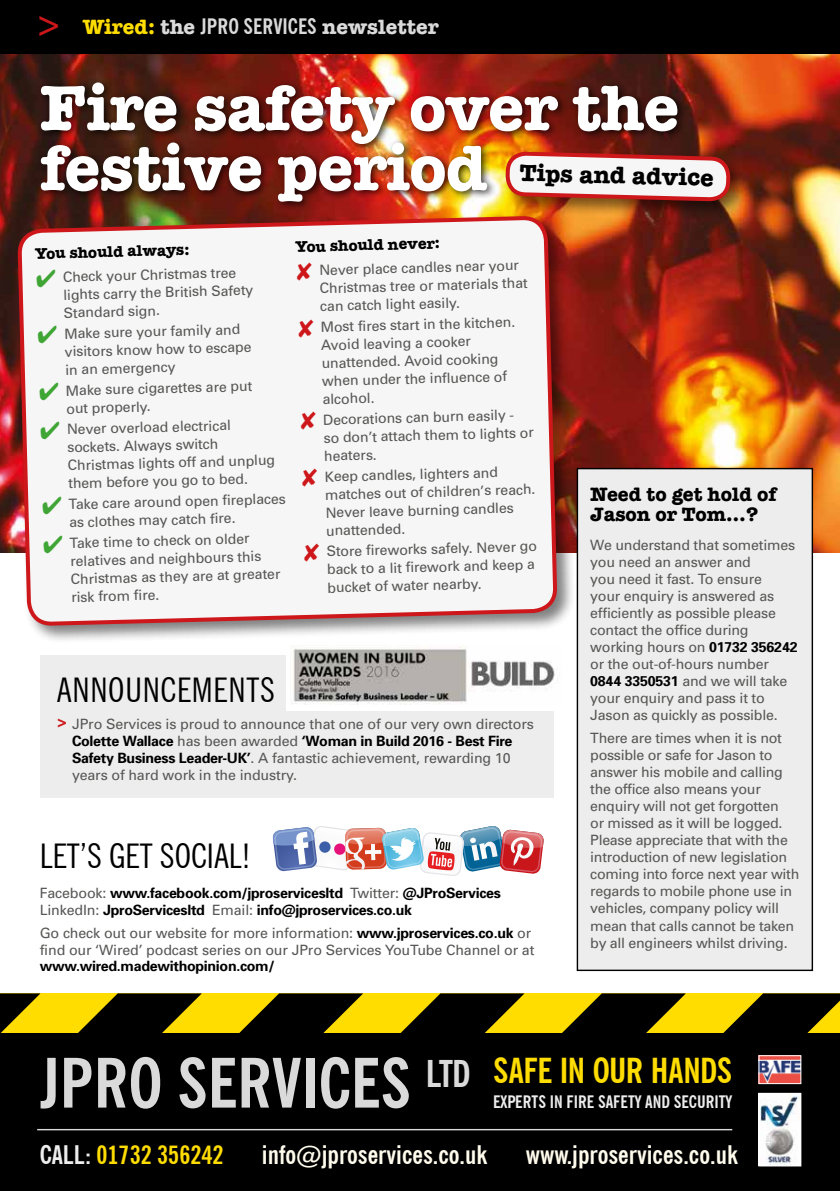
<style>
.page{position:relative;width:840px;height:1191px;background:#fff}
.page>*{position:absolute;margin:0;border:0;box-sizing:border-box;transform-origin:0 0}
.t1{font:700 66px/60px "American Typewriter";letter-spacing:-.01em;color:#fff}
.t2{font:700 condensed 34.4px "News Gothic BT";letter-spacing:-.02em;color:#fd0}
.t3{font:condensed 34px "News Gothic BT";color:#000}
.t4{font:condensed 34px "News Gothic BT";letter-spacing:.02em;color:#000}
.t5{font:700 condensed 25.6px "News Gothic BT";color:#fffced}
.t6{font:700 condensed 25.6px "News Gothic BT";color:#fd0}
.t7{font:700 24.6px "American Typewriter";color:#000}
.t8{font:700 21.2px "American Typewriter";color:#dadada}
.t9{font:700 20px/20px "American Typewriter";color:#000}
.t10{font:700 condensed 17.2px "News Gothic BT";color:#ededed}
.t11{font:700 16px "American Typewriter";color:#000}
.t12{font:14.2px/17px "Univers";letter-spacing:-.015em;color:#575756}
.t13{font:700 14.2px/17px "Univers";letter-spacing:-.02em;color:#000}
.s1{font-weight:400;font-size:42.6px;color:#cd171a}
.s2{color:#fd0}
.s3{font-family:"News Gothic BT";font-stretch:condensed}
.s4{font-weight:900;font-size:16px;color:#cd171a}
.s5{font-weight:700;color:#000}
.s6{font-weight:400;color:#575756}
.s7{font-size:68px;color:#dadada}
.s8{font-size:36.8px;color:#dadada}
.s9{color:#ededed}
</style>
<div class="page">
<img style="left:0;top:54px;width:839px;height:499px">
<svg style="left:0;top:993px;width:839px;height:40px;background:#7a6a00"></svg>
<div style="left:0;top:1033px;width:839px;height:158px;background:#000"></div>
<img style="left:760px;top:1057px;width:38px;height:25px">
<div style="left:758px;top:1055px;width:42px;height:29px;border:1px solid #fff"></div>
<img style="left:760px;top:1094px;width:38px;height:70px">
<div style="left:758px;top:1092px;width:42px;height:74px;border:1px solid #fff"></div>
<hr style="left:37px;top:1129px;width:694px;height:1px;background:#dadada">
<div style="left:37px;top:78px;width:650px;height:133px;background:#000;opacity:.75"></div>
<div style="left:0;top:0;width:839px;height:54px;background:#000"></div>
<div style="left:15px;top:213px;width:560px;height:431px;background:#000;opacity:.5"></div>
<svg style="left:19px;top:54px;width:536px;height:822px"></svg>
<div style="left:286px;top:641px;width:277px;height:69px;background:#fff"></div>
<img style="left:290px;top:645px;width:265px;height:60px">
<div style="left:502px;top:149px;width:246px;height:70px;background:#000;opacity:.5"></div>
<svg style="left:503px;top:150px;width:228px;height:53px"></svg>
<div style="left:576px;top:468px;width:236px;height:503px;background:#ededed;border:1px solid #000"></div>
<svg style="left:296px;top:262px;width:16px;height:18px"></svg>
<svg style="left:298px;top:319px;width:15px;height:18px"></svg>
<svg style="left:300px;top:412px;width:16px;height:18px"></svg>
<svg style="left:302px;top:468px;width:15px;height:19px"></svg>
<svg style="left:304px;top:543px;width:15px;height:18px"></svg>
<svg style="left:36px;top:269px;width:20px;height:18px"></svg>
<svg style="left:38px;top:326px;width:19px;height:17px"></svg>
<svg style="left:39px;top:382px;width:20px;height:18px"></svg>
<svg style="left:40px;top:421px;width:20px;height:18px"></svg>
<svg style="left:42px;top:496px;width:20px;height:18px"></svg>
<svg style="left:43px;top:535px;width:20px;height:18px"></svg>
<h3 class="t8" style="left:38px;top:8px;width:401px"><span class="s1">&gt;</span> <span class="s2">Wired:</span> the <span class="s3">JPRO SERVICES</span> newsletter</h3>
<h1 class="t1" style="left:40px;top:75px;width:641px">Fire safety over the festive period</h1>
<h3 class="t7" style="left:520px;top:151px;width:195px;rotate:2deg">Tips and advice</h3>
<p class="t11" style="left:35px;top:239px;width:156px;rotate:-1deg">You should always:</p>
<p class="t12" style="left:62px;top:268px;width:192px;line-height:17.8px;rotate:-2deg">Check your Christmas tree lights carry the British Safety<br>Standard sign.</p>
<p class="t12" style="left:64px;top:325px;width:188px;line-height:17.8px;rotate:-2deg">Make sure your family and visitors know how to escape in an emergency</p>
<p class="t12" style="left:65px;top:382px;width:188px;line-height:17.6px;rotate:-2deg">Make sure cigarettes are put out properly.</p>
<p class="t12" style="left:66px;top:421px;width:209px;line-height:18px;rotate:-2deg">Never overload electrical sockets. Always switch<br>Christmas lights off and unplug them before you go to bed.</p>
<p class="t12" style="left:68px;top:496px;width:218px;line-height:17.8px;rotate:-2deg">Take care around open fireplaces as clothes may catch fire.</p>
<p class="t12" style="left:69px;top:534px;width:211px;line-height:17.8px;rotate:-2deg">Take time to check on older relatives and neighbours this<br>Christmas as they are at greater risk from fire.</p>
<p class="t11" style="left:295px;top:232px;width:146px;rotate:-1deg">You should never:</p>
<p class="t12" style="left:318px;top:262px;width:209px;line-height:17.8px;rotate:-2deg">Never place candles near your<br>Christmas tree or materials that can catch light easily.</p>
<p class="t12" style="left:319px;top:319px;width:197px;line-height:17.8px;rotate:-2deg">Most fires start in the kitchen.<br>Avoid leaving a cooker unattended. Avoid cooking when under the influence of alcohol.</p>
<p class="t12" style="left:322px;top:411px;width:212px;line-height:17.8px;rotate:-2deg">Decorations can burn easily -<br>so don’t attach them to lights or heaters.</p>
<p class="t12" style="left:323px;top:468px;width:212px;line-height:17.8px;rotate:-2deg">Keep candles, lighters and matches out of children’s reach.<br>Never leave burning candles unattended.</p>
<p class="t12" style="left:326px;top:543px;width:212px;line-height:18px;rotate:-2deg">Store fireworks safely. Never go back to a lit firework and keep a bucket of water nearby.</p>
<h3 class="t4" style="left:57px;top:669px;width:219px">ANNOUNCEMENTS</h3>
<p class="t12" style="left:72px;top:715px;width:463px;text-indent:-15px"><span class="s4">&gt;</span> JPro Services is proud to announce that one of our very own directors <span class="s5">Colette Wallace</span> has been awarded <span class="s5">‘Woman in Build 2016 - Best Fire Safety Business Leader-UK’</span>. A fantastic achievement, rewarding 10 years of hard work in the industry.</p>
<h3 class="t3" style="left:40px;top:835px;width:212px">LET’S GET SOCIAL!</h3>
<p class="t13" style="left:40px;top:883px;width:462px"><span class="s6">Facebook:</span> www.facebook.com/jproservicesltd <span class="s6">Twitter:</span> @JProServices<br><span class="s6">LinkedIn:</span> JproServicesltd <span class="s6">Email:</span> info@jproservices.co.uk</p>
<p class="t12" style="left:40px;top:923px;width:496px">Go check out our website for more information: <span class="s5">www.jproservices.co.uk</span> or find our ‘Wired’ podcast series on our JPro Services YouTube Channel or at</p>
<p class="t13" style="left:40px;top:956px;width:236px">www.wired.madewithopinion.com/</p>
<h3 class="t9" style="left:590px;top:484px;width:187px">Need to get hold of<br>Jason or Tom…?</h3>
<p class="t12" style="left:590px;top:536px;width:209px">We understand that sometimes you need an answer and<br>you need it fast. To ensure<br>your enquiry is answered as efficiently as possible please contact the office during working hours on <span class="s5">01732 356242 </span>or the out-of-hours number<br><span class="s5">0844 3350531</span> and we will take your enquiry and pass it to<br>Jason as quickly as possible.</p>
<p class="t12" style="left:590px;top:729px;width:210px">There are times when it is not possible or safe for Jason to answer his mobile and calling the office also means your enquiry will not get forgotten<br>or missed as it will be logged.<br>Please appreciate that with the introduction of new legislation coming into force next year with regards to mobile phone use in vehicles, company policy will mean that calls cannot be taken by all engineers whilst driving.</p>
<h2 class="t2" style="left:40px;top:1050px;width:693px"><span class="s7">JPRO SERVICES</span> <span class="s8">LTD</span> SAFE IN OUR HANDS</h2>
<p class="t10" style="left:493px;top:1091px;width:240px">EXPERTS IN FIRE SAFETY AND SECURITY</p>
<h3 class="t6" style="left:40px;top:1139px;width:185px"><span class="s9">CALL:</span> 01732 356242</h3>
<h3 class="t5" style="left:262px;top:1139px;width:227px">info@jproservices.co.uk</h3>
<h3 class="t5" style="left:525px;top:1139px;width:213px">www.jproservices.co.uk</h3>
</div>
